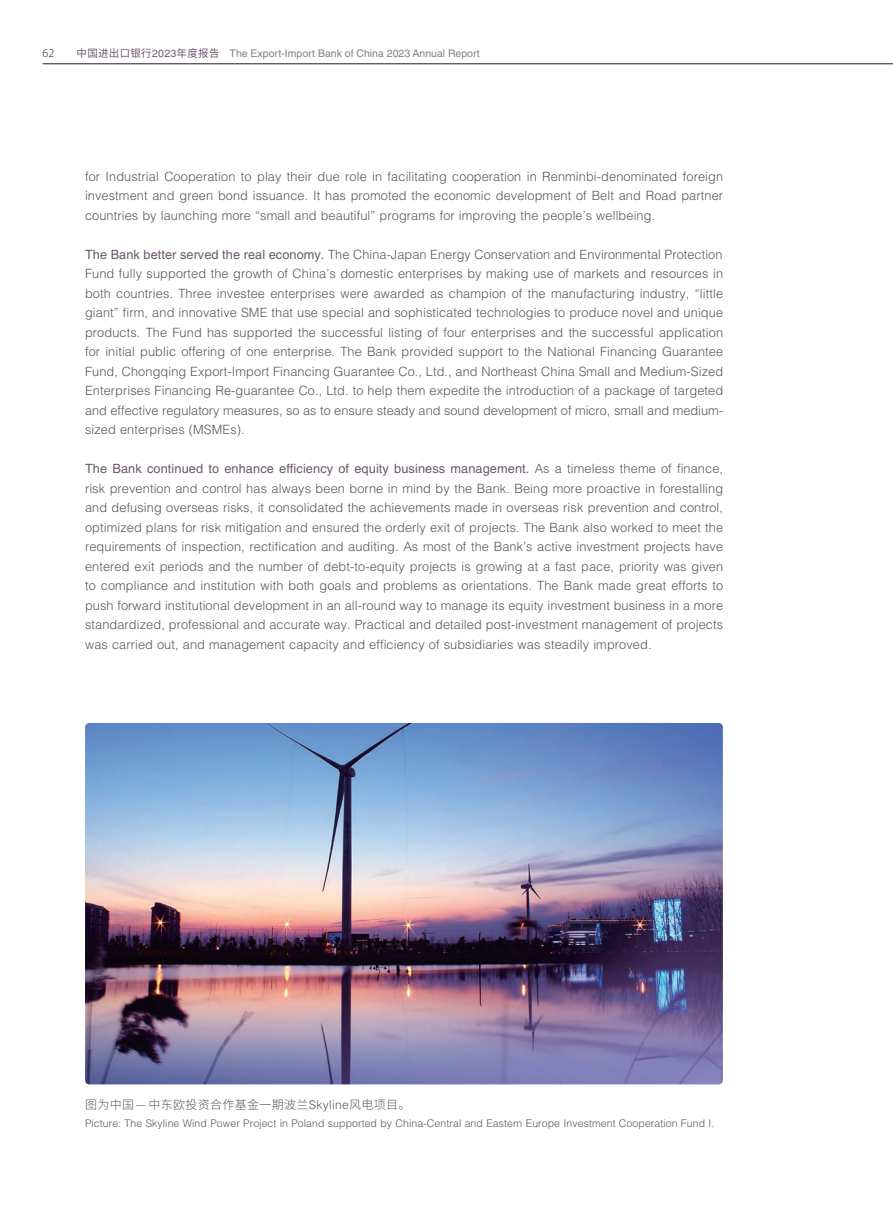
<style>
.page{position:relative;width:893px;height:1212px;background:#fff}
.page>*{position:absolute;margin:0;border:0;box-sizing:border-box;transform-origin:0 0}
.t1{font:300 12.75px/19.5px "Helvetica LT Std";letter-spacing:.01em;color:#57585a;text-align:justify}
.t2{font:300 12px "Source Han Sans CN";letter-spacing:.03em;color:#57585a}
.t3{font:300 12px "Myriad Pro";color:#231f20}
.t4{font:300 10.5px "Helvetica LT Std";letter-spacing:.01em;color:#57585a}
.t5{font:10.5px "Helvetica LT Std";color:#808285}
.s1{font-family:"Source Han Sans CN";color:#6a576c}
.s2{color:#6a576c}
.s3{font-weight:400;color:#6a576c}
.s4{font-family:"Helvetica LT Std"}
</style>
<div class="page">
<hr style="left:43px;top:64px;width:850px;height:1px;background:#231f20">
<img style="left:85px;top:723px;width:638px;height:361px">
<p class="t3" style="left:43px;top:47px;width:13px">62</p>
<p class="t5" style="left:77px;top:47px;width:405px"><span class="s1">中国进出口银行</span><span class="s2">2023</span><span class="s1">年度报告</span> The Export-Import Bank of China 2023 Annual Report</p>
<p class="t1" style="left:85px;top:166px;width:640px">for Industrial Cooperation to play their due role in facilitating cooperation in Renminbi-denominated foreign investment and green bond issuance. It has promoted the economic development of Belt and Road partner countries by launching more “small and beautiful” programs for improving the people’s wellbeing.</p>
<p class="t1" style="left:85px;top:244px;width:640px"><span class="s3">The Bank better served the real economy.</span> The China-Japan Energy Conservation and Environmental Protection Fund fully supported the growth of China’s domestic enterprises by making use of markets and resources in both countries. Three investee enterprises were awarded as champion of the manufacturing industry, “little giant” firm, and innovative SME that use special and sophisticated technologies to produce novel and unique products. The Fund has supported the successful listing of four enterprises and the successful application for initial public offering of one enterprise. The Bank provided support to the National Financing Guarantee Fund, Chongqing Export-Import Financing Guarantee Co., Ltd., and Northeast China Small and Medium-Sized Enterprises Financing Re-guarantee Co., Ltd. to help them expedite the introduction of a package of targeted and effective regulatory measures, so as to ensure steady and sound development of micro, small and medium&shy;sized enterprises (MSMEs).</p>
<p class="t1" style="left:85px;top:459px;width:640px"><span class="s3">The Bank continued to enhance efficiency of equity business management.</span> As a timeless theme of finance, risk prevention and control has always been borne in mind by the Bank. Being more proactive in forestalling and defusing overseas risks, it consolidated the achievements made in overseas risk prevention and control, optimized plans for risk mitigation and ensured the orderly exit of projects. The Bank also worked to meet the requirements of inspection, rectification and auditing. As most of the Bank’s active investment projects have entered exit periods and the number of debt-to-equity projects is growing at a fast pace, priority was given to compliance and institution with both goals and problems as orientations. The Bank made great efforts to push forward institutional development in an all-round way to manage its equity investment business in a more standardized, professional and accurate way. Practical and detailed post-investment management of projects was carried out, and management capacity and efficiency of subsidiaries was steadily improved.</p>
<p class="t2" style="left:85px;top:1098px;width:327px">图为中国—中东欧投资合作基金一期波兰<span class="s4">Skyline</span>风电项目。</p>
<p class="t4" style="left:85px;top:1116px;width:631px">Picture: The Skyline Wind Power Project in Poland supported by China-Central and Eastern Europe Investment Cooperation Fund I.</p>
</div>
